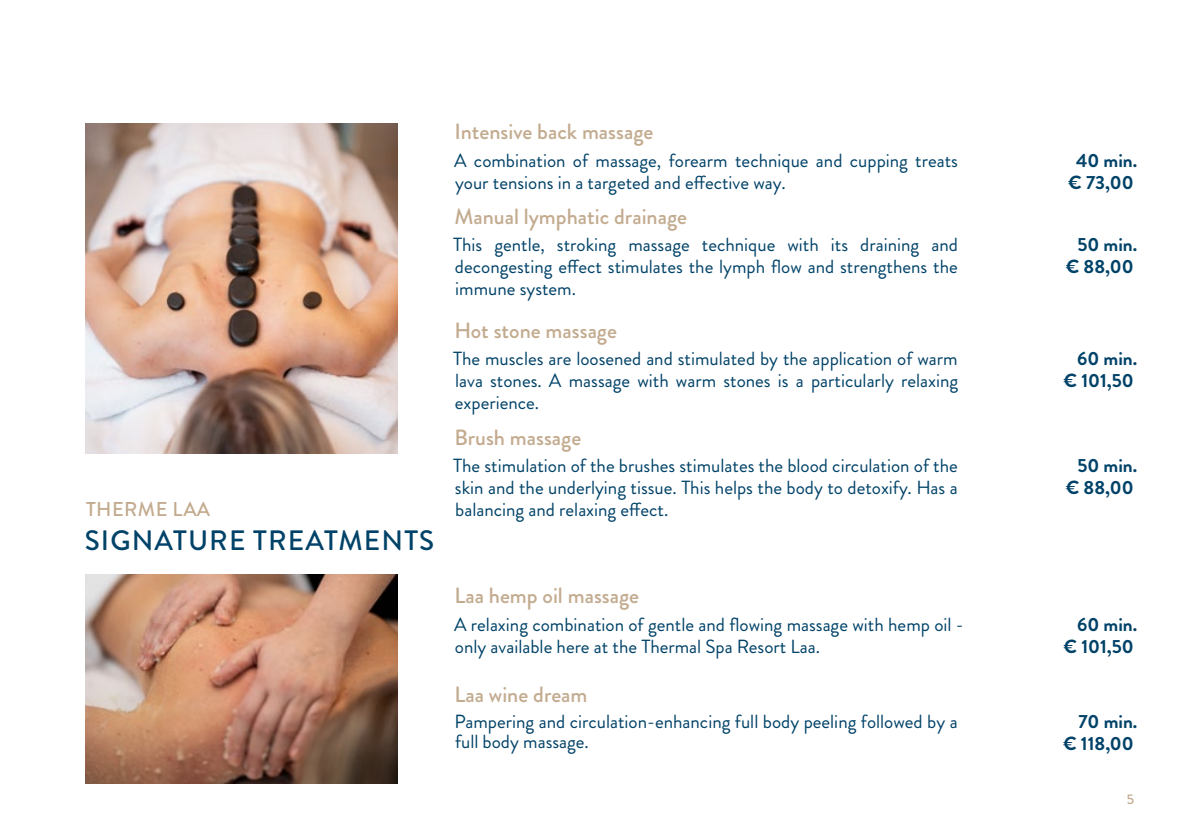
<style>
.page{position:relative;width:1191px;height:840px;background:#fff}
.page>*{position:absolute;margin:0;border:0;box-sizing:border-box;transform-origin:0 0}
.t1{font:500 28px "Brandon Grotesque";letter-spacing:.04em;color:#004268}
.t2{font:500 22px "Brandon Grotesque";color:#c3ab8f}
.t3{font:500 20px "Brandon Grotesque";letter-spacing:.02em;color:#c3ab8f}
.t4{font:19px/22px "Brandon Grotesque";color:#004268}
.t5{font:700 19px/22px "Brandon Grotesque";color:#004268;text-align:right}
.t6{font:500 14px "Brandon Grotesque";color:#c3ab8f}
</style>
<div class="page">
<img style="left:86px;top:123px;width:311px;height:330px">
<img style="left:86px;top:574px;width:311px;height:208px">
<p class="t3" style="left:86px;top:494px;width:126px">THERME LAA</p>
<h1 class="t1" style="left:85px;top:521px;width:351px">SIGNATURE TREATMENTS</h1>
<p class="t2" style="left:454px;top:116px;width:200px">Intensive back massage</p>
<p class="t4" style="left:454px;top:149px;width:505px">A combination of massage, forearm technique and cupping treats your tensions in a targeted and effective way.</p>
<p class="t5" style="left:1068px;top:149px;width:71px;text-align:center">40 min. € 73,00</p>
<p class="t2" style="left:454px;top:201px;width:234px">Manual lymphatic drainage</p>
<p class="t4" style="left:453px;top:234px;width:506px;text-align:justify">This gentle, stroking massage technique with its draining and decongesting effect stimulates the lymph flow and strengthens the immune system.</p>
<p class="t5" style="left:1065px;top:234px;width:73px">50 min. € 88,00</p>
<p class="t2" style="left:454px;top:315px;width:164px">Hot stone massage</p>
<p class="t4" style="left:453px;top:348px;width:506px;text-align:justify">The muscles are loosened and stimulated by the application of warm lava stones. A massage with warm stones is a particularly relaxing experience.</p>
<p class="t5" style="left:1063px;top:348px;width:75px">60 min. € 101,50</p>
<p class="t2" style="left:454px;top:421px;width:128px">Brush massage</p>
<p class="t4" style="left:453px;top:455px;width:506px;text-align:justify">The stimulation of the brushes stimulates the blood circulation of the skin and the underlying tissue. This helps the body to detoxify. Has a balancing and relaxing effect.</p>
<p class="t5" style="left:1065px;top:454px;width:73px">50 min. € 88,00</p>
<p class="t2" style="left:454px;top:580px;width:186px">Laa hemp oil massage</p>
<p class="t4" style="left:454px;top:613px;width:511px">A relaxing combination of gentle and flowing massage with hemp oil - only available here at the Thermal Spa Resort Laa.</p>
<p class="t5" style="left:1063px;top:613px;width:75px">60 min. € 101,50</p>
<p class="t2" style="left:454px;top:679px;width:135px">Laa wine dream</p>
<p class="t4" style="left:454px;top:711px;width:504px;line-height:20px">Pampering and circulation-enhancing full body peeling followed by a full body massage.</p>
<p class="t5" style="left:1063px;top:710px;width:76px">70 min. € 118,00</p>
<p class="t6" style="left:1126px;top:788px;width:9px">5</p>
</div>
